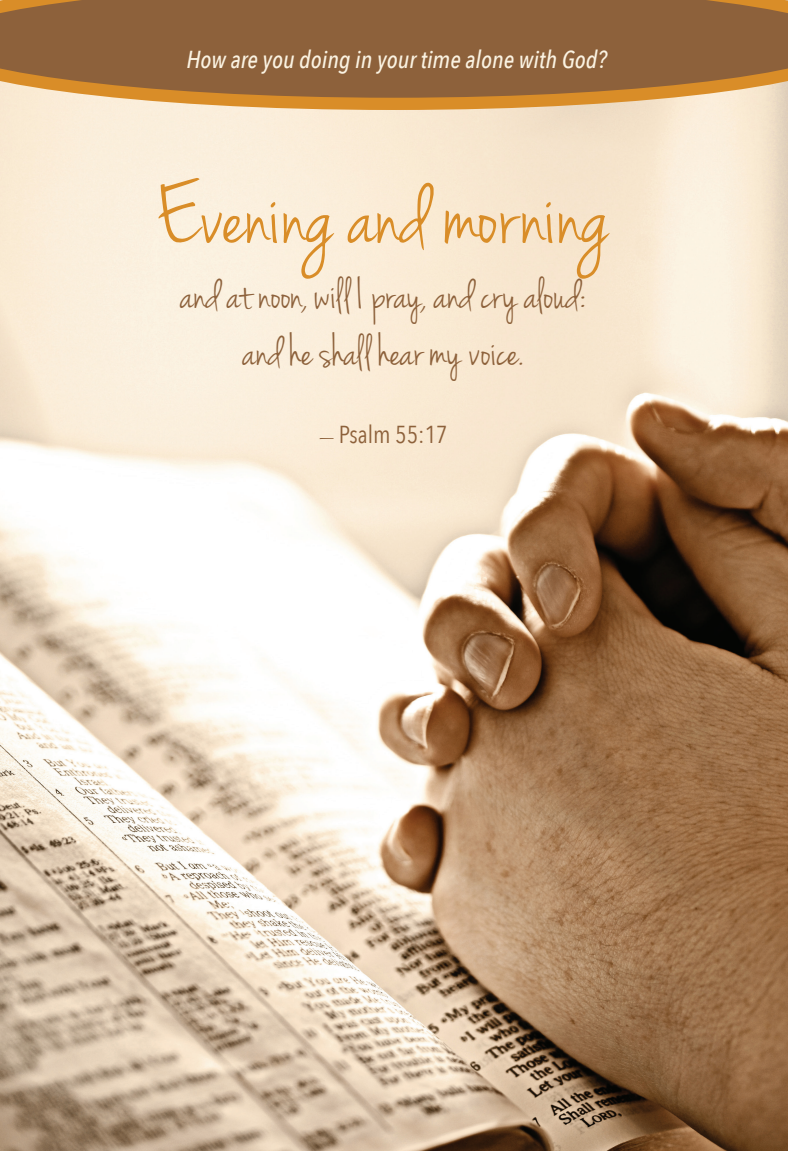
<style>
.page{position:relative;width:788px;height:1166px;background:#fff}
.page>*{position:absolute;margin:0;border:0;box-sizing:border-box;transform-origin:0 0}
.t1{font:92.75px "Jenna Sue";color:#d98d28}
.t2{font:45.5px/57.8px "Jenna Sue";color:#8d613b;text-align:center}
.t3{font:italic 500 24.5px "Avenir Next Condensed";color:#fbf3e2}
.t4{font:24.5px "Avenir Next Condensed";color:#8d613b}
.s1{font-family:"Jenna Sue"}
</style>
<div class="page">
<img style="left:1px;top:110px;width:787px;height:1040px">
<svg style="left:0;top:0;width:788px;height:110px;background:#9e7044"></svg>
<p class="t3" style="left:186px;top:45px;width:422px">How are you doing in your time alone with God?</p>
<h1 class="t1" style="left:157px;top:162px;width:454px">Evening and morning</h1>
<p class="t2" style="left:181px;top:268px;width:406px">and at noon, will I pray, and cry aloud: and he shall hear my voice.</p>
<p class="t4" style="left:319px;top:413px;width:130px"><span class="s1">—</span> Psalm 55:17</p>
</div>
